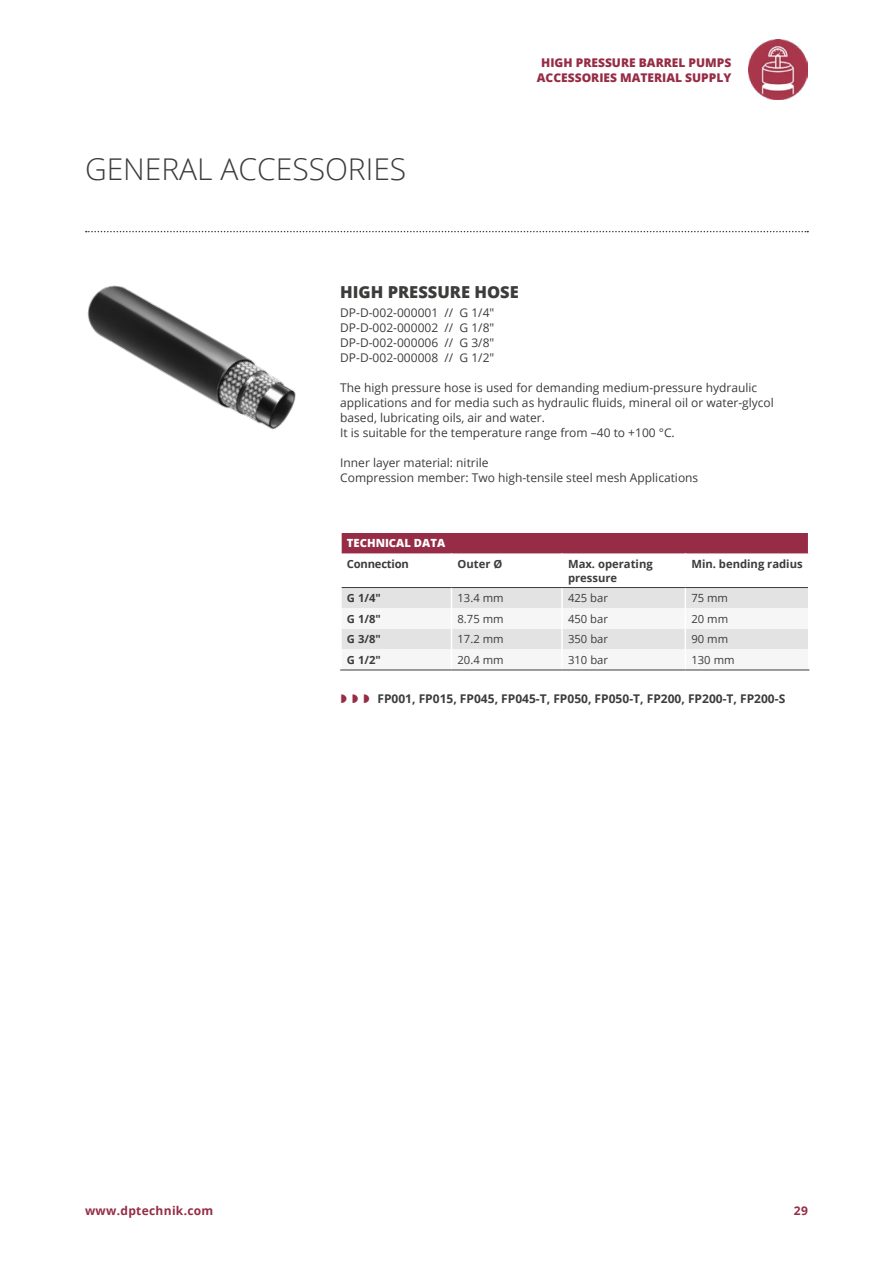
<style>
.page{position:relative;width:893px;height:1263px;background:#fff}
.page>*{position:absolute;margin:0;border:0;box-sizing:border-box;transform-origin:0 0}
.t1{font:300 30px "Open Sans";color:#3c3c3b}
.t2{font:800 16.5px "Open Sans";color:#3c3c3b}
.t3{font:12px/15px "Open Sans";color:#3c3c3b}
.t4{font:700 12px "Open Sans";color:#3c3c3b}
.t5{font:800 12px/15px "Open Sans";color:#962c45;text-align:center}
.t6{font:700 12px "Open Sans";letter-spacing:.025em;color:#962c45}
.t7{font:11.25px "Open Sans";color:#3c3c3b}
.t8{font:700 11.25px/13.5px "Open Sans";color:#3c3c3b}
.t9{font:800 11.25px "Open Sans";color:#fff}
.t10{font:700 11.25px "Open Sans";letter-spacing:-.02em;color:#3c3c3b}
</style>
<div class="page">
<svg style="left:86px;top:231px;width:722px;height:1px"></svg>
<svg style="left:341px;top:533px;width:468px;height:137px"></svg>
<hr style="left:342px;top:587px;width:109px;height:1px;background:#3c3c3b">
<hr style="left:451px;top:587px;width:111px;height:1px;background:#3c3c3b">
<hr style="left:562px;top:587px;width:123px;height:1px;background:#3c3c3b">
<hr style="left:685px;top:587px;width:123px;height:1px;background:#3c3c3b">
<hr style="left:340px;top:670px;width:111px;height:1px;background:#3c3c3b">
<hr style="left:451px;top:670px;width:111px;height:1px;background:#3c3c3b">
<hr style="left:562px;top:670px;width:123px;height:1px;background:#3c3c3b">
<hr style="left:685px;top:670px;width:124px;height:1px;background:#3c3c3b">
<img style="left:748px;top:40px;width:60px;height:59px">
<img style="left:87px;top:285px;width:209px;height:145px">
<h1 class="t1" style="left:85px;top:149px;width:323px">GENERAL ACCESSORIES</h1>
<p class="t5" style="left:537px;top:54px;width:196px">HIGH PRESSURE BARREL PUMPS<br>ACCESSORIES MATERIAL SUPPLY</p>
<h2 class="t2" style="left:340px;top:279px;width:180px">HIGH PRESSURE HOSE</h2>
<p class="t3" style="left:340px;top:305px;width:156px;text-align:justify">DP-D-002-000001 // G 1/4" DP-D-002-000002 // G 1/8" DP-D-002-000006 // G 3/8" DP-D-002-000008 // G 1/2"</p>
<p class="t3" style="left:340px;top:380px;width:435px">The high pressure hose is used for demanding medium-pressure hydraulic applications and for media such as hydraulic fluids, mineral oil or water-glycol based, lubricating oils, air and water.<br>It is suitable for the temperature range from –40 to +100 °C.</p>
<p class="t3" style="left:340px;top:455px;width:360px">Inner layer material: nitrile<br>Compression member: Two high-tensile steel mesh Applications</p>
<p class="t9" style="left:347px;top:535px;width:100px">TECHNICAL DATA</p>
<p class="t10" style="left:347px;top:556px;width:63px">Connection</p>
<p class="t8" style="left:457px;top:557px;width:46px">Outer Ø</p>
<p class="t8" style="left:568px;top:557px;width:86px">Max. operating pressure</p>
<p class="t8" style="left:691px;top:557px;width:113px">Min. bending radius</p>
<p class="t8" style="left:347px;top:591px;width:35px">G 1/4"</p>
<p class="t7" style="left:457px;top:590px;width:48px">13.4 mm</p>
<p class="t7" style="left:568px;top:590px;width:41px">425 bar</p>
<p class="t7" style="left:691px;top:590px;width:38px">75 mm</p>
<p class="t8" style="left:347px;top:612px;width:35px">G 1/8"</p>
<p class="t7" style="left:457px;top:611px;width:48px">8.75 mm</p>
<p class="t7" style="left:568px;top:611px;width:41px">450 bar</p>
<p class="t7" style="left:691px;top:611px;width:38px">20 mm</p>
<p class="t8" style="left:347px;top:632px;width:35px">G 3/8"</p>
<p class="t7" style="left:457px;top:632px;width:48px">17.2 mm</p>
<p class="t7" style="left:568px;top:632px;width:41px">350 bar</p>
<p class="t7" style="left:691px;top:632px;width:38px">90 mm</p>
<p class="t8" style="left:347px;top:653px;width:35px">G 1/2"</p>
<p class="t7" style="left:458px;top:652px;width:48px">20.4 mm</p>
<p class="t7" style="left:568px;top:652px;width:41px">310 bar</p>
<p class="t7" style="left:691px;top:652px;width:45px">130 mm</p>
<p class="t4" style="left:377px;top:690px;width:409px">FP001, FP015, FP045, FP045-T, FP050, FP050-T, FP200, FP200-T, FP200-S</p>
<p class="t6" style="left:85px;top:1202px;width:130px">www.dptechnik.com</p>
<p class="t6" style="left:794px;top:1202px;width:16px">29</p>
</div>
